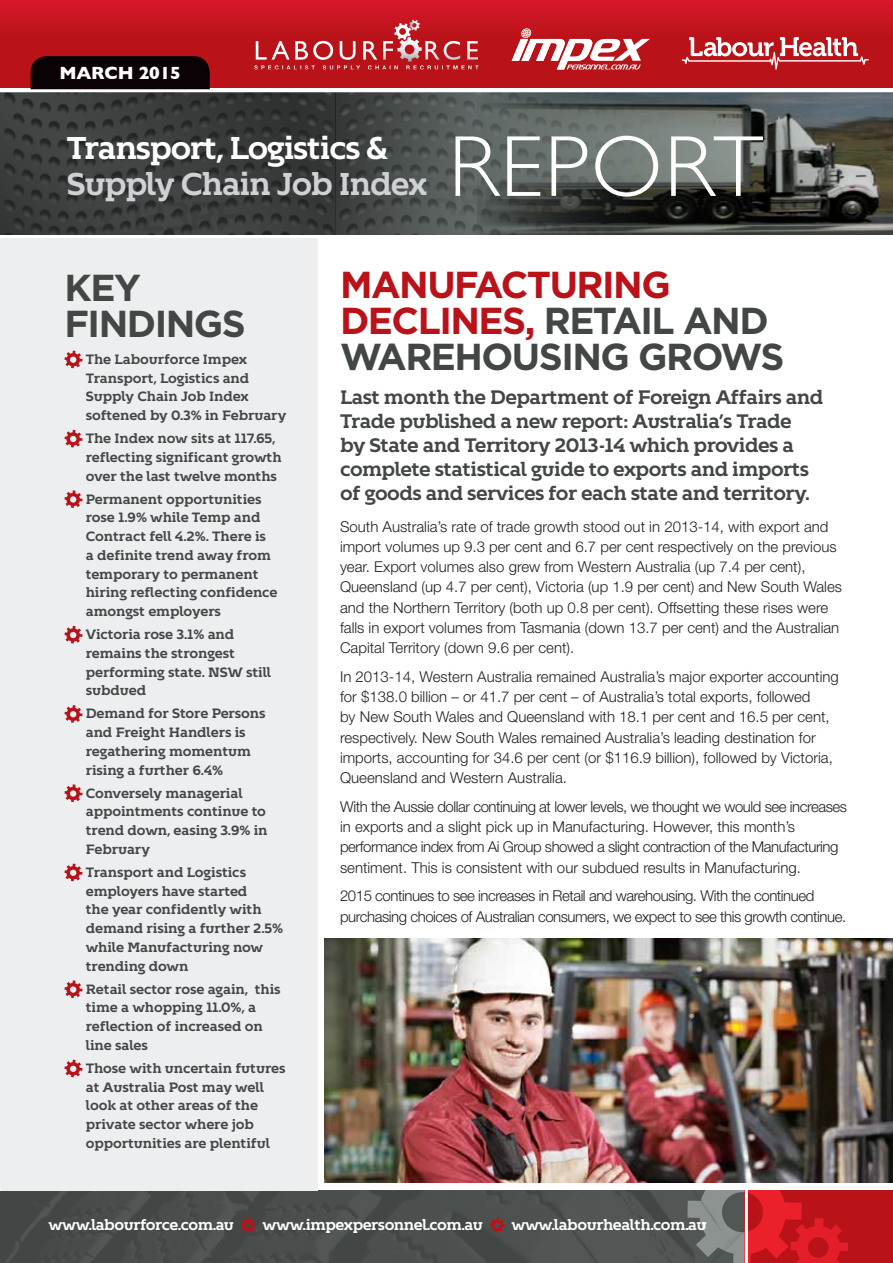
<style>
.page{position:relative;width:893px;height:1263px;background:#fff}
.page>*{position:absolute;margin:0;border:0;box-sizing:border-box;transform-origin:0 0}
.t1{font:300 87.15px "Gill Sans";letter-spacing:.02em;color:#fff}
.t2{font:700 37.5px/36px "Gotham";letter-spacing:-.04em;color:#424745}
.t3{font:700 31.5px "Kontrapunkt Bob";letter-spacing:-.04em;color:#fff}
.t4{font:700 31.5px "Kontrapunkt Bob";letter-spacing:-.04em;color:#cfd1d5}
.t5{font:700 19.5px/24px "Kontrapunkt Bob";letter-spacing:-.03em;color:#424745}
.t6{font:700 18px "Gill Sans";letter-spacing:-.01em;color:#fff}
.t7{font:300 15px/20.2px "Helvetica Neue";color:#231f20}
.t8{font:300 15px/20.2px "Helvetica Neue";letter-spacing:-.03em;color:#231f20}
.t9{font:700 15px "Kontrapunkt Bob";letter-spacing:-.03em;color:#fff}
.t10{font:700 13.5px/18.8px "Kontrapunkt Bob";letter-spacing:-.01em;color:#424745}
.s1{color:#b91319}
</style>
<div class="page">
<div style="left:0;top:0;width:893px;height:87px;background:linear-gradient(to bottom,#cd1725,#b11215)"></div>
<hr style="left:0;top:1089px;width:1px;height:99px;background:#edeef0">
<div style="left:31px;top:56px;width:179px;height:33px;background:#0a0204"></div>
<div style="left:1px;top:1191px;width:686px;height:72px;background:#4a4f4d"></div>
<hr style="left:0;top:1191px;width:1px;height:72px;background:#424745">
<img style="left:1px;top:92px;width:477px;height:143px">
<img style="left:478px;top:92px;width:415px;height:143px">
<div style="left:1px;top:236px;width:317px;height:955px;background:#edeef0"></div>
<svg style="left:65px;top:351px;width:18px;height:17px"></svg>
<svg style="left:65px;top:430px;width:18px;height:17px"></svg>
<svg style="left:65px;top:490px;width:18px;height:18px"></svg>
<svg style="left:65px;top:626px;width:18px;height:17px"></svg>
<svg style="left:65px;top:705px;width:18px;height:18px"></svg>
<svg style="left:65px;top:784px;width:18px;height:18px"></svg>
<svg style="left:65px;top:864px;width:18px;height:17px"></svg>
<svg style="left:65px;top:980px;width:18px;height:18px"></svg>
<svg style="left:65px;top:1060px;width:18px;height:17px"></svg>
<div style="left:745px;top:1191px;width:148px;height:72px;background:#b91319"></div>
<svg style="left:0;top:0;width:1px;height:89px"></svg>
<hr style="left:0;top:235px;width:893px;height:3px;background:#fff">
<svg style="left:241px;top:1217px;width:15px;height:15px"></svg>
<svg style="left:489px;top:1217px;width:16px;height:15px"></svg>
<svg style="left:512px;top:29px;width:138px;height:41px"></svg>
<svg style="left:254px;top:20px;width:224px;height:50px;background:#c4363c"></svg>
<svg style="left:682px;top:37px;width:187px;height:33px"></svg>
<svg style="left:687px;top:1182px;width:161px;height:81px"></svg>
<img style="left:325px;top:939px;width:568px;height:243px">
<h3 class="t6" style="left:59px;top:59px;width:123px">MARCH 2015</h3>
<h3 class="t3" style="left:67px;top:130px;width:323px">Transport, Logistics &amp;</h3>
<h3 class="t4" style="left:67px;top:166px;width:362px">Supply Chain Job Index</h3>
<h1 class="t1" style="left:449px;top:99px;width:316px">REPORT</h1>
<h2 class="t2" style="left:65px;top:269px;width:183px">KEY<br>FINDINGS</h2>
<p class="t10" style="left:86px;top:350px;width:202px">The Labourforce Impex<br>Transport, Logistics and<br>Supply Chain Job Index softened by 0.3% in February</p>
<p class="t10" style="left:86px;top:429px;width:197px">The Index now sits at 117.65, reflecting significant growth over the last twelve months</p>
<p class="t10" style="left:86px;top:490px;width:193px">Permanent opportunities rose 1.9% while Temp and<br>Contract fell 4.2%. There is a definite trend away from temporary to permanent hiring reflecting confidence amongst employers</p>
<p class="t10" style="left:86px;top:625px;width:187px">Victoria rose 3.1% and remains the strongest performing state. NSW still subdued</p>
<p class="t10" style="left:86px;top:704px;width:181px">Demand for Store Persons and Freight Handlers is regathering momentum rising a further 6.4%</p>
<p class="t10" style="left:86px;top:784px;width:183px">Conversely managerial appointments continue to trend down, easing 3.9% in<br>February</p>
<p class="t10" style="left:86px;top:863px;width:199px">Transport and Logistics employers have started<br>the year confidently with demand rising a further 2.5% while Manufacturing now trending down</p>
<p class="t10" style="left:86px;top:980px;width:196px">Retail sector rose again, this time a whopping 11.0%, a reflection of increased on line sales</p>
<p class="t10" style="left:86px;top:1059px;width:201px">Those with uncertain futures at Australia Post may well look at other areas of the private sector where job opportunities are plentiful</p>
<h2 class="t2" style="left:340px;top:266px;width:446px"><span class="s1">MANUFACTURING<br>DECLINES,</span> RETAIL AND<br>WAREHOUSING GROWS</h2>
<p class="t5" style="left:340px;top:386px;width:485px">Last month the Department of Foreign Affairs and Trade published a new report: Australia’s Trade<br>by State and Territory 2013-14 which provides a complete statistical guide to exports and imports of goods and services for each state and territory.</p>
<p class="t7" style="left:340px;top:516px;width:503px">South Australia’s rate of trade growth stood out in 2013-14, with export and import volumes up 9.3 per cent and 6.7 per cent respectively on the previous year. Export volumes also grew from Western Australia (up 7.4 per cent), Queensland (up 4.7 per cent), Victoria (up 1.9 per cent) and New South Wales and the Northern Territory (both up 0.8 per cent). Offsetting these rises were falls in export volumes from Tasmania (down 13.7 per cent) and the Australian Capital Territory (down 9.6 per cent).</p>
<p class="t7" style="left:340px;top:666px;width:500px">In 2013-14, Western Australia remained Australia’s major exporter accounting for $138.0 billion – or 41.7 per cent – of Australia’s total exports, followed<br>by New South Wales and Queensland with 18.1 per cent and 16.5 per cent, respectively. New South Wales remained Australia’s leading destination for imports, accounting for 34.6 per cent (or $116.9 billion), followed by Victoria, Queensland and Western Australia.</p>
<p class="t8" style="left:340px;top:796px;width:509px">With the Aussie dollar continuing at lower levels, we thought we would see increases in exports and a slight pick up in Manufacturing. However, this month’s performance index from Ai Group showed a slight contraction of the Manufacturing sentiment. This is consistent with our subdued results in Manufacturing.</p>
<p class="t8" style="left:340px;top:885px;width:508px">2015 continues to see increases in Retail and warehousing. With the continued purchasing choices of Australian consumers, we expect to see this growth continue.</p>
<p class="t9" style="left:48px;top:1216px;width:187px">www.labourforce.com.au</p>
<p class="t9" style="left:263px;top:1216px;width:222px">www.impexpersonnel.com.au</p>
<p class="t9" style="left:511px;top:1216px;width:197px">www.labourhealth.com.au</p>
</div>
